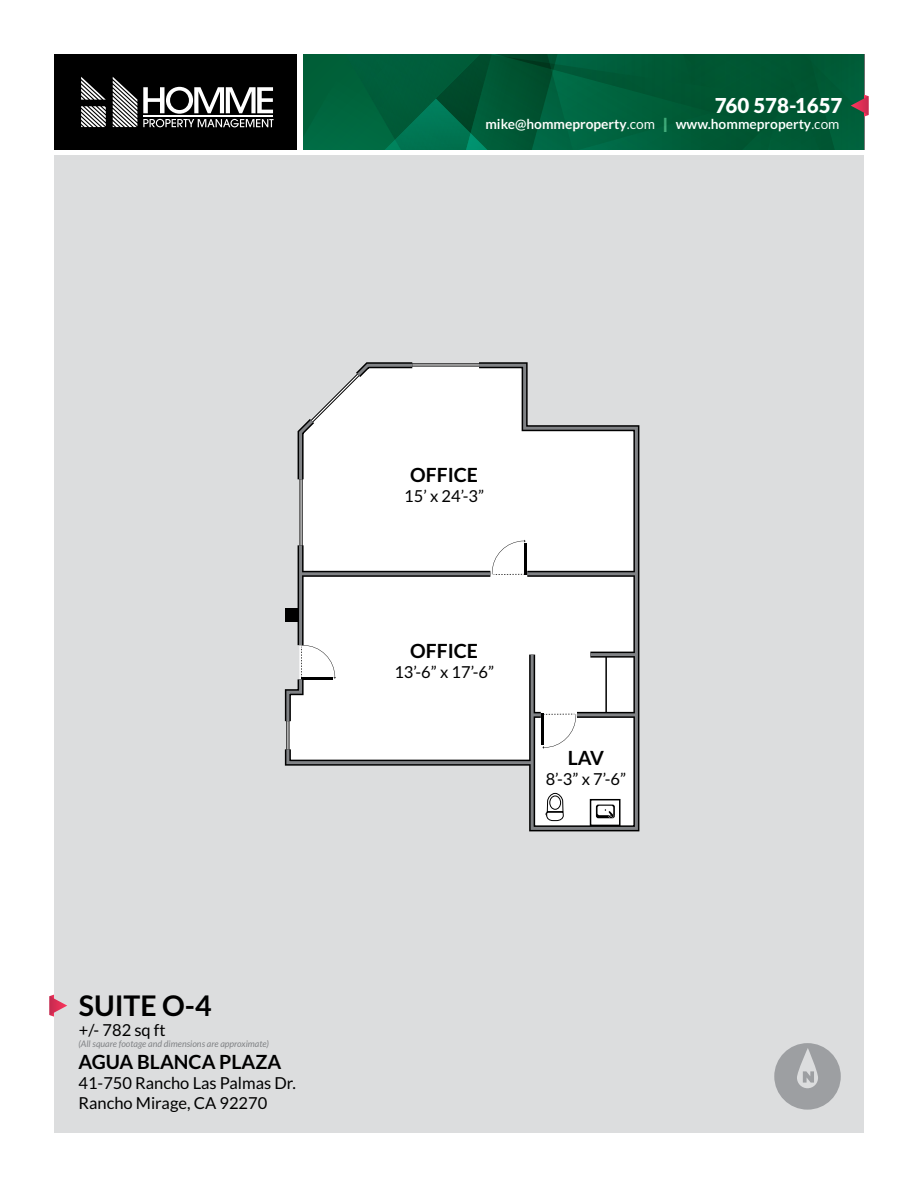
<style>
.page{position:relative;width:918px;height:1188px;background:#fff}
.page>*{position:absolute;margin:0;border:0;box-sizing:border-box;transform-origin:0 0}
.t1{font:700 28.35px "Lato";color:#000}
.t2{font:900 20.55px "Lato";color:#fff}
.t3{font:700 19.5px "Lato";color:#000}
.t4{font:16.5px/19.8px "Lato";color:#000}
.t5{font:700 13.65px "Lato";color:#fff}
.t6{font:italic 9px "Lato";color:#808285}
.s1{font-weight:400}
.s2{font-weight:900;font-size:19.5px;color:#43b584}
</style>
<div class="page">
<div style="left:54px;top:156px;width:810px;height:977px;background:#dcddde"></div>
<div style="left:54px;top:54px;width:809px;height:96px;background:#000"></div>
<svg style="left:113px;top:77px;width:24px;height:50px"></svg>
<svg style="left:81px;top:106px;width:25px;height:21px"></svg>
<svg style="left:81px;top:77px;width:25px;height:23px"></svg>
<svg style="left:143px;top:87px;width:131px;height:40px"></svg>
<div style="left:298px;top:54px;width:5px;height:97px;background:#fff"></div>
<svg style="left:50px;top:995px;width:17px;height:22px"></svg>
<svg style="left:303px;top:54px;width:565px;height:96px;background:#015d3a"></svg>
<div style="left:297px;top:364px;width:176px;height:281px;background:#fff"></div>
<div style="left:774px;top:1043px;width:67px;height:67px;background:#9d9fa2;border-radius:50%"></div>
<svg style="left:797px;top:1048px;width:21px;height:40px"></svg>
<svg style="left:803px;top:1071px;width:11px;height:12px"></svg>
<hr style="left:302px;top:467px;width:1px;height:84px;background:#000">
<hr style="left:300px;top:467px;width:1px;height:84px;background:#000">
<div style="left:298px;top:545px;width:6px;height:100px;background:#090909"></div>
<svg style="left:473px;top:364px;width:167px;height:468px"></svg>
<div style="left:300px;top:571px;width:190px;height:6px;background:#28292a"></div>
<div style="left:285px;top:608px;width:17px;height:14px;background:#000"></div>
<hr style="left:403px;top:363px;width:84px;height:1px;background:#000">
<hr style="left:403px;top:366px;width:84px;height:1px;background:#000">
<hr style="left:299px;top:545px;width:3px;height:100px;background:#808285">
<svg style="left:297px;top:362px;width:121px;height:123px"></svg>
<svg style="left:476px;top:362px;width:163px;height:469px"></svg>
<hr style="left:527px;top:572px;width:109px;height:3px;background:#808285">
<hr style="left:300px;top:572px;width:190px;height:3px;background:#808285">
<hr style="left:590px;top:653px;width:46px;height:3px;background:#808285">
<hr style="left:577px;top:713px;width:59px;height:3px;background:#808285">
<svg style="left:284px;top:645px;width:292px;height:124px;background:#ededed"></svg>
<p class="t2" style="left:715px;top:93px;width:129px">760 578-1657</p>
<p class="t5" style="left:485px;top:116px;width:356px">mike@hommeproperty<span class="s1">.com</span> <span class="s2">I</span> www.hommeproperty<span class="s1">.com</span></p>
<h1 class="t1" style="left:79px;top:990px;width:134px">SUITE O-4</h1>
<p class="t4" style="left:79px;top:1020px;width:88px">+/- 782 sq ft</p>
<p class="t6" style="left:78px;top:1039px;width:192px">(All square footage and dimensions are approximate)</p>
<p class="t3" style="left:79px;top:1051px;width:204px">AGUA BLANCA PLAZA</p>
<p class="t4" style="left:79px;top:1073px;width:219px">41-750 Rancho Las Palmas Dr.<br>Rancho Mirage, CA 92270</p>
<p class="t3" style="left:410px;top:464px;width:69px">OFFICE</p>
<p class="t4" style="left:404px;top:486px;width:81px">15’ x 24’-3”</p>
<p class="t3" style="left:410px;top:640px;width:69px">OFFICE</p>
<p class="t4" style="left:394px;top:662px;width:101px">13’-6” x 17’-6”</p>
<p class="t3" style="left:568px;top:747px;width:38px">LAV</p>
<p class="t4" style="left:546px;top:769px;width:82px">8’-3” x 7’-6”</p>
</div>
